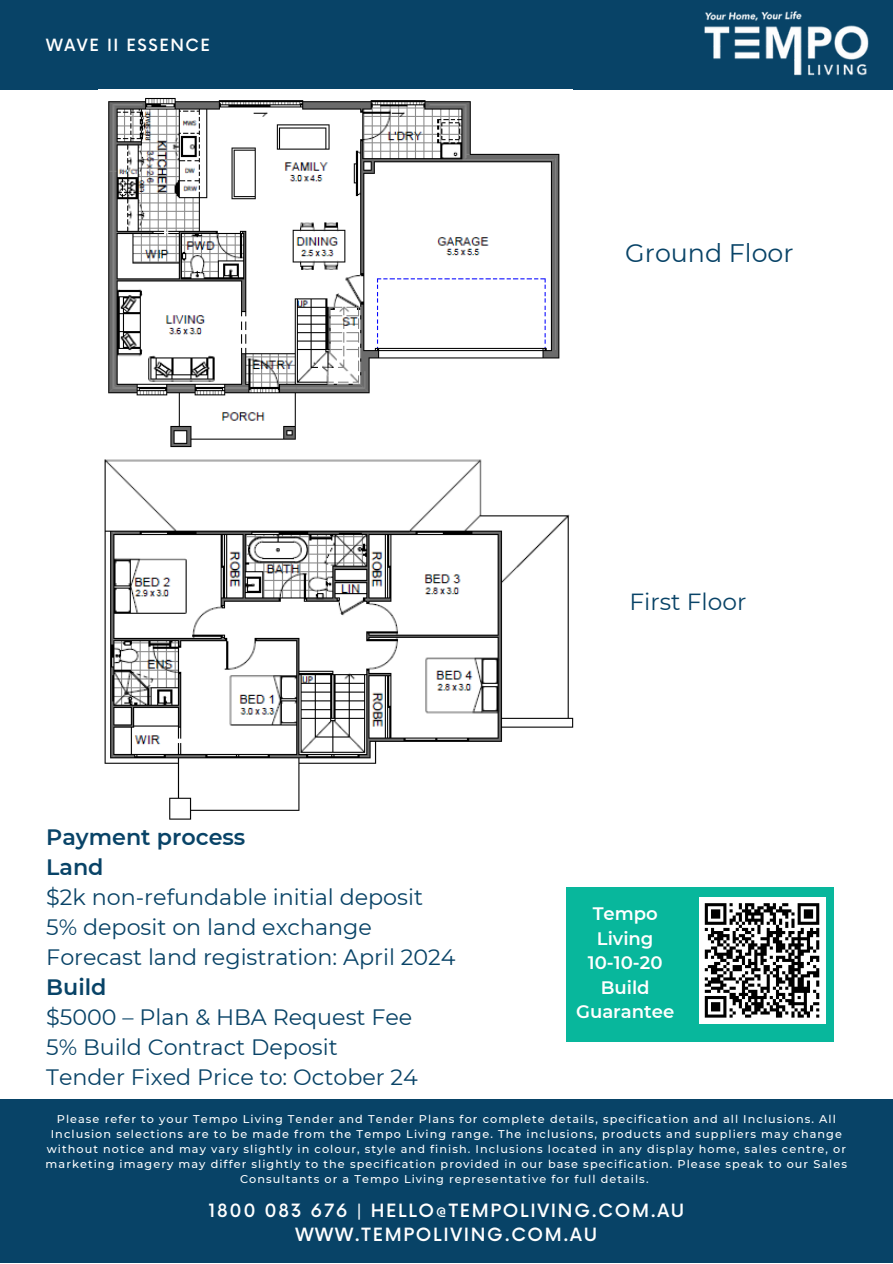
<style>
.page{position:relative;width:893px;height:1264px;background:#fff}
.page>*{position:absolute;margin:0;border:0;box-sizing:border-box;transform-origin:0 0}
.t1{font:25.35px "Montserrat";color:#084367}
.t2{font:23.25px "Montserrat";color:#084367}
.t3{font:22.2px "Montserrat";color:#084367}
.t4{font:600 22.2px "Montserrat";color:#084367}
.t5{font:600 18px/24.5px "Montserrat";color:#fff}
.t6{font:500 17.85px "Now";letter-spacing:.095em;color:#fff}
.t7{font:500 16.35px "Now";letter-spacing:.095em;color:#fff}
.t8{font:500 11.25px/15px "Montserrat";letter-spacing:.095em;color:#fff;text-align:center}
</style>
<div class="page">
<div style="left:0;top:1099px;width:892px;height:163px;background:#084367"></div>
<div style="left:0;top:0;width:892px;height:89px;background:#084367"></div>
<img style="left:704px;top:11px;width:165px;height:65px">
<div style="left:565px;top:887px;width:268px;height:154px;background:#08b79c"></div>
<div style="left:698px;top:897px;width:127px;height:126px;background:#fff"></div>
<svg style="left:704px;top:903px;width:116px;height:115px"></svg>
<img style="left:108px;top:97px;width:452px;height:351px">
<img style="left:104px;top:459px;width:470px;height:361px">
<p class="t7" style="left:46px;top:36px;width:165px">WAVE II ESSENCE</p>
<p class="t1" style="left:625px;top:237px;width:170px">Ground Floor</p>
<p class="t2" style="left:629px;top:587px;width:118px">First Floor</p>
<p class="t4" style="left:46px;top:823px;width:201px">Payment process</p>
<p class="t4" style="left:46px;top:853px;width:59px">Land</p>
<p class="t3" style="left:46px;top:883px;width:378px">$2k non-refundable initial deposit</p>
<p class="t3" style="left:46px;top:913px;width:327px">5% deposit on land exchange</p>
<p class="t3" style="left:46px;top:943px;width:411px">Forecast land registration: April 2024</p>
<p class="t4" style="left:46px;top:973px;width:62px">Build</p>
<p class="t3" style="left:46px;top:1003px;width:367px">$5000 – Plan &amp; HBA Request Fee</p>
<p class="t3" style="left:46px;top:1033px;width:293px">5% Build Contract Deposit</p>
<p class="t3" style="left:46px;top:1063px;width:373px">Tender Fixed Price to: October 24</p>
<p class="t8" style="left:46px;top:1111px;width:802px">Please refer to your Tempo Living Tender and Tender Plans for complete details, specification and all Inclusions. All Inclusion selections are to be made from the Tempo Living range. The inclusions, products and suppliers may change without notice and may vary slightly in colour, style and finish. Inclusions located in any display home, sales centre, or marketing imagery may differ slightly to the specification provided in our base specification. Please speak to our Sales Consultants or a Tempo Living representative for full details.</p>
<p class="t5" style="left:592px;top:901px;width:67px">Tempo<br>Living</p>
<p class="t5" style="left:576px;top:950px;width:100px;text-align:center">10-10-20<br>Build<br>Guarantee</p>
<p class="t6" style="left:208px;top:1200px;width:477px">1800 083 676 | HELLO@TEMPOLIVING.COM.AU</p>
<p class="t6" style="left:295px;top:1225px;width:303px">WWW.TEMPOLIVING.COM.AU</p>
</div>
